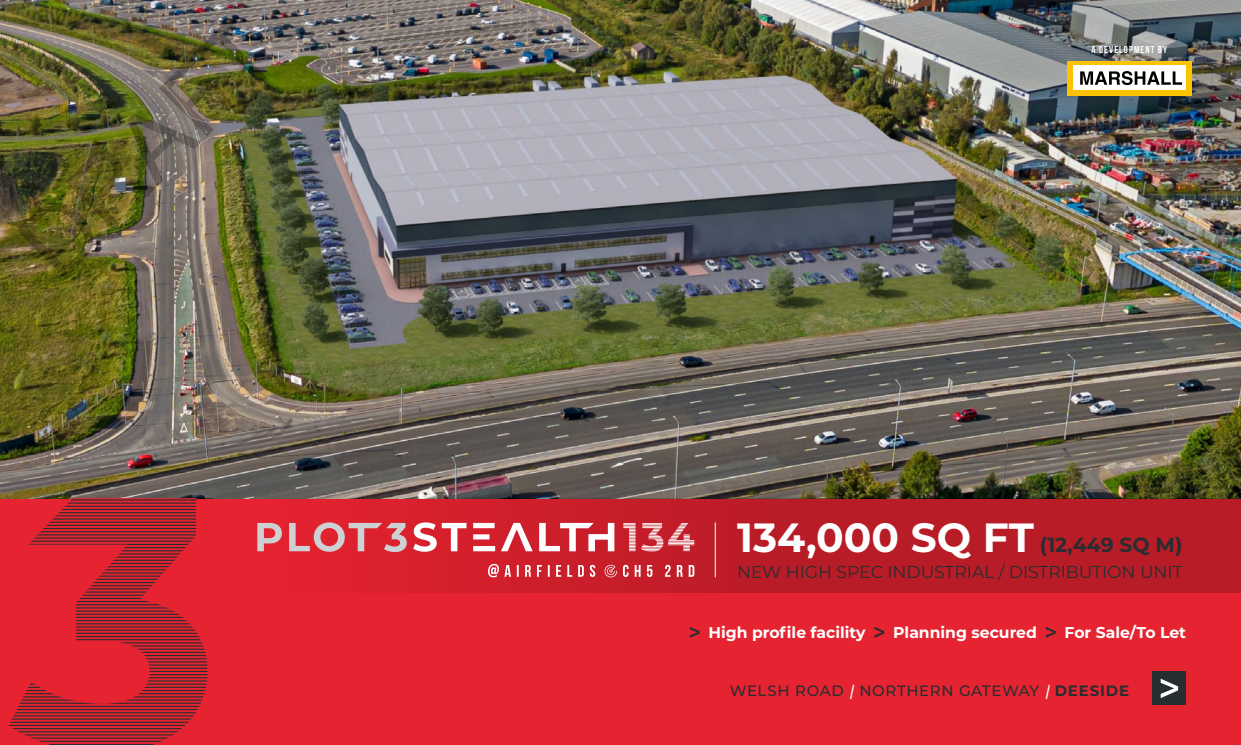
<style>
.page{position:relative;width:1241px;height:745px;background:#fff}
.page>*{position:absolute;margin:0;border:0;box-sizing:border-box;transform-origin:0 0}
.t1{font:95px "Arial";color:rgb(0 0 0/.25)}
.t2{font:700 40.75px "Montserrat";color:#fff}
.t3{font:17.25px "Montserrat";letter-spacing:-.005em;color:#272e31}
.t4{font:700 15.62px "Montserrat";color:#fff}
.t5{font:500 15px "Montserrat";letter-spacing:.045em;color:#272e31}
.t6{font:700 10px "Bebas Neue";letter-spacing:.115em;color:#fff}
.s1{font-size:20.38px;color:#272e31}
.s2{font-style:italic;color:#fff}
.s3{font-weight:700}
</style>
<div class="page">
<div style="left:0;top:0;width:1240px;height:744px;background:#e62330"></div>
<img style="left:0;top:0;width:1240px;height:497px">
<div style="left:148px;top:497px;width:1092px;height:95px;background:linear-gradient(to right,#e42531,#ac1a24)"></div>
<div style="left:1152px;top:671px;width:33px;height:33px;background:#272e31"></div>
<svg style="left:1160px;top:678px;width:17px;height:19px"></svg>
<svg style="left:689px;top:627px;width:10px;height:10px"></svg>
<svg style="left:874px;top:627px;width:10px;height:10px"></svg>
<svg style="left:1045px;top:627px;width:10px;height:10px"></svg>
<svg style="left:9px;top:497px;width:198px;height:245px"></svg>
<img style="left:857px;top:0;width:383px;height:197px">
<div style="left:1067px;top:61px;width:124px;height:34px;background:#fdc300"></div>
<div style="left:1073px;top:65px;width:112px;height:25px;background:#fff"></div>
<svg style="left:1080px;top:71px;width:101px;height:14px"></svg>
<svg style="left:257px;top:522px;width:149px;height:29px"></svg>
<svg style="left:488px;top:563px;width:107px;height:14px"></svg>
<svg style="left:604px;top:564px;width:90px;height:13px"></svg>
<svg style="left:413px;top:522px;width:201px;height:29px;background:#e1747b"></svg>
<hr style="left:623px;top:522px;width:71px;height:1px;background:#fff">
<hr style="left:623px;top:524px;width:71px;height:1px;background:#fff">
<hr style="left:623px;top:525px;width:71px;height:1px;background:#fff">
<hr style="left:623px;top:527px;width:71px;height:1px;background:#fff">
<hr style="left:623px;top:528px;width:71px;height:1px;background:#fff">
<hr style="left:623px;top:530px;width:71px;height:1px;background:#fff">
<hr style="left:623px;top:531px;width:71px;height:1px;background:#fff">
<hr style="left:623px;top:532px;width:71px;height:1px;background:#fff">
<hr style="left:623px;top:534px;width:71px;height:1px;background:#fff">
<hr style="left:623px;top:535px;width:71px;height:1px;background:#fff">
<hr style="left:623px;top:537px;width:71px;height:1px;background:#fff">
<hr style="left:623px;top:538px;width:71px;height:1px;background:#fff">
<hr style="left:623px;top:540px;width:71px;height:1px;background:#fff">
<hr style="left:623px;top:541px;width:71px;height:1px;background:#fff">
<hr style="left:623px;top:543px;width:71px;height:1px;background:#fff">
<hr style="left:623px;top:544px;width:71px;height:1px;background:#fff">
<hr style="left:623px;top:545px;width:71px;height:1px;background:#fff">
<hr style="left:623px;top:547px;width:71px;height:1px;background:#fff">
<hr style="left:623px;top:548px;width:71px;height:1px;background:#fff">
<hr style="left:623px;top:550px;width:70px;height:1px;background:#fff">
<hr style="left:623px;top:551px;width:70px;height:1px;background:#fff">
<hr style="left:714px;top:522px;width:2px;height:55px;background:#cdd1d3">
<h1 class="t1" style="left:-8px;top:216px;width:318px;rotate:-45deg">DRAFT</h1>
<p class="t6" style="left:1091px;top:44px;width:77px">A DEVELOPMENT BY</p>
<h2 class="t2" style="left:737px;top:507px;width:446px">134,000 SQ FT <span class="s1">(12,449 SQ M)</span></h2>
<p class="t3" style="left:737px;top:559px;width:447px">NEW HIGH SPEC INDUSTRIAL / DISTRIBUTION UNIT</p>
<p class="t4" style="left:708px;top:620px;width:159px">High profile facility</p>
<p class="t4" style="left:893px;top:620px;width:145px">Planning secured</p>
<p class="t4" style="left:1064px;top:620px;width:123px">For Sale/To Let</p>
<p class="t5" style="left:729px;top:679px;width:401px">WELSH ROAD <span class="s2">|</span> NORTHERN GATEWAY <span class="s2">|</span> <span class="s3">DEESIDE</span></p>
</div>
